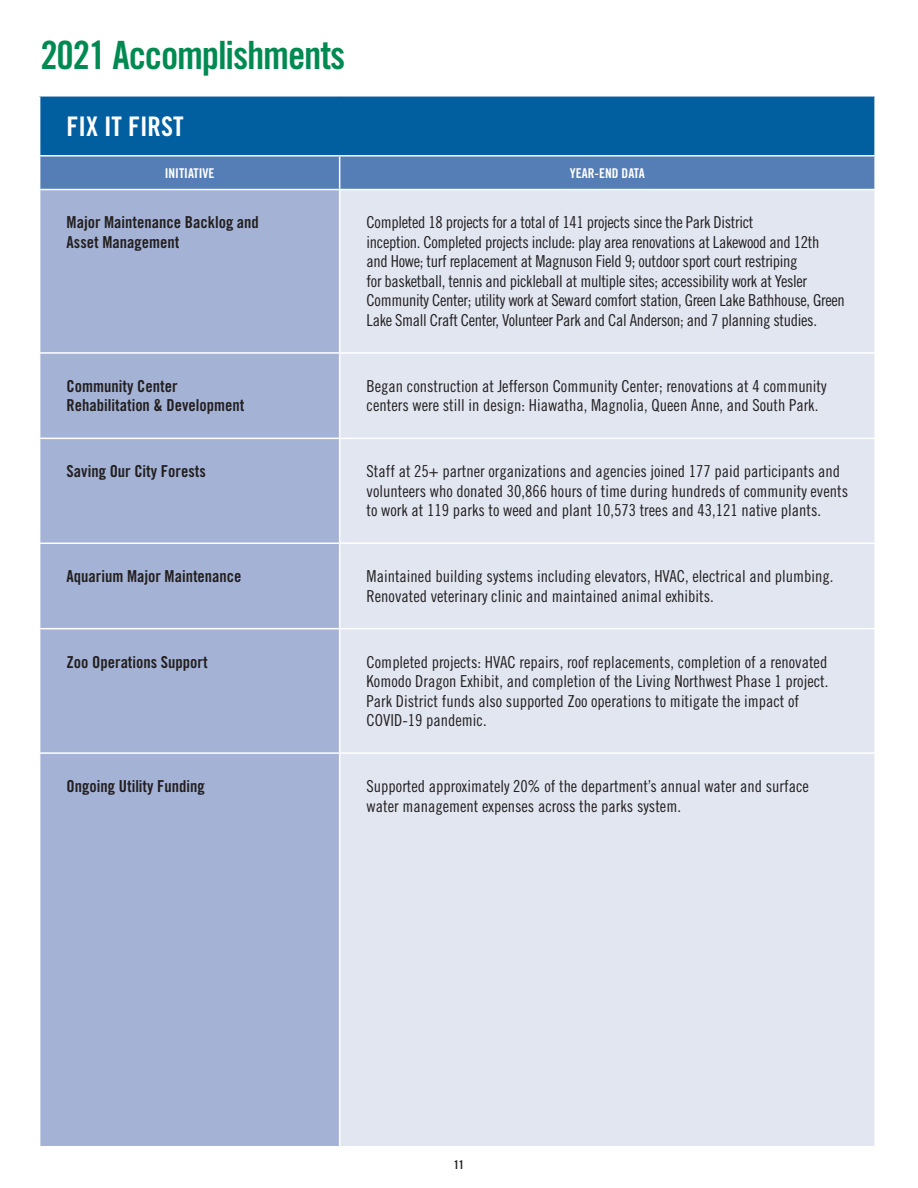
<style>
.page{position:relative;width:918px;height:1188px;background:#fff}
.page>*{position:absolute;margin:0;border:0;box-sizing:border-box;transform-origin:0 0}
.t1{font:39px "Trade Gothic LT Std Bd Cn 20";letter-spacing:-.03em;color:#008a52}
.t2{font:27px "Trade Gothic LT Std Bd Cn 20";color:#fff}
.table_bullets{font:16.5px/19.5px "Trade Gothic LT Std Cn 18";color:#231f20}
.table_bullets-2{font:16.5px/19.5px "Trade Gothic LT Std Cn 18";letter-spacing:-.02em;color:#231f20}
.plain_table_content{font:16.5px/19.5px "Trade Gothic LT Std Bd Cn 20";color:#231f20}
.t3{font:13.5px "Trade Gothic LT Std Bd Cn 20";color:#fff}
.t4{font:12px "Trade Gothic LT Std Bd Cn 20";color:#231f20}
</style>
<div class="page">
<div style="left:40px;top:96px;width:835px;height:60px;background:#015fa0"></div>
<div style="left:40px;top:157px;width:834px;height:32px;background:#557eb6"></div>
<div style="left:40px;top:190px;width:299px;height:956px;background:#a4b3d5"></div>
<div style="left:340px;top:190px;width:534px;height:956px;background:#e1e6f1"></div>
<hr style="left:339px;top:157px;width:1px;height:32px;background:#fff">
<hr style="left:39px;top:438px;width:301px;height:1px;background:#fff">
<hr style="left:340px;top:438px;width:536px;height:1px;background:#fff">
<hr style="left:39px;top:543px;width:301px;height:1px;background:#fff">
<hr style="left:340px;top:543px;width:536px;height:1px;background:#fff">
<hr style="left:39px;top:628px;width:301px;height:1px;background:#fff">
<hr style="left:340px;top:628px;width:536px;height:1px;background:#fff">
<hr style="left:39px;top:752px;width:301px;height:2px;background:#fff">
<hr style="left:340px;top:752px;width:536px;height:2px;background:#fff">
<hr style="left:39px;top:95px;width:301px;height:2px;background:#fff">
<hr style="left:340px;top:95px;width:536px;height:2px;background:#fff">
<hr style="left:874px;top:97px;width:2px;height:58px;background:#fff">
<hr style="left:39px;top:155px;width:301px;height:2px;background:#fff">
<hr style="left:340px;top:155px;width:536px;height:2px;background:#fff">
<hr style="left:39px;top:352px;width:301px;height:2px;background:#fff">
<hr style="left:340px;top:352px;width:536px;height:2px;background:#fff">
<p class="t1" style="left:40px;top:32px;width:306px">2021 Accomplishments</p>
<p class="t2" style="left:67px;top:110px;width:118px">FIX IT FIRST</p>
<p class="t3" style="left:165px;top:165px;width:51px">INITIATIVE</p>
<p class="t3" style="left:570px;top:165px;width:76px">YEAR-END DATA</p>
<p class="plain_table_content" style="left:67px;top:213px;width:194px">Major Maintenance Backlog and<br>Asset Management</p>
<p class="table_bullets-2" style="left:367px;top:213px;width:480px">Completed 18 projects for a total of 141 projects since the Park District<br>inception. Completed projects include: play area renovations at Lakewood and 12th and Howe; turf replacement at Magnuson Field 9; outdoor sport court restriping<br>for basketball, tennis and pickleball at multiple sites; accessibility work at Yesler Community Center; utility work at Seward comfort station, Green Lake Bathhouse, Green Lake Small Craft Center, Volunteer Park and Cal Anderson; and 7 planning studies.</p>
<p class="plain_table_content" style="left:67px;top:376px;width:179px">Community Center<br>Rehabilitation &amp; Development</p>
<p class="table_bullets" style="left:367px;top:376px;width:462px">Began construction at Jefferson Community Center; renovations at 4 community centers were still in design: Hiawatha, Magnolia, Queen Anne, and South Park.</p>
<p class="plain_table_content" style="left:67px;top:462px;width:141px">Saving Our City Forests</p>
<p class="table_bullets" style="left:367px;top:461px;width:483px">Staff at 25+ partner organizations and agencies joined 177 paid participants and volunteers who donated 30,866 hours of time during hundreds of community events to work at 119 parks to weed and plant 10,573 trees and 43,121 native plants.</p>
<p class="plain_table_content" style="left:67px;top:566px;width:176px">Aquarium Major Maintenance</p>
<p class="table_bullets" style="left:367px;top:566px;width:468px">Maintained building systems including elevators, HVAC, electrical and plumbing.<br>Renovated veterinary clinic and maintained animal exhibits.</p>
<p class="plain_table_content" style="left:67px;top:652px;width:143px">Zoo Operations Support</p>
<p class="table_bullets" style="left:367px;top:652px;width:463px">Completed projects: HVAC repairs, roof replacements, completion of a renovated Komodo Dragon Exhibit, and completion of the Living Northwest Phase 1 project.<br>Park District funds also supported Zoo operations to mitigate the impact of COVID-19 pandemic.</p>
<p class="plain_table_content" style="left:67px;top:776px;width:140px">Ongoing Utility Funding</p>
<p class="table_bullets" style="left:367px;top:776px;width:444px">Supported approximately 20% of the department’s annual water and surface water management expenses across the parks system.</p>
<p class="t4" style="left:454px;top:1157px;width:12px">11</p>
</div>
